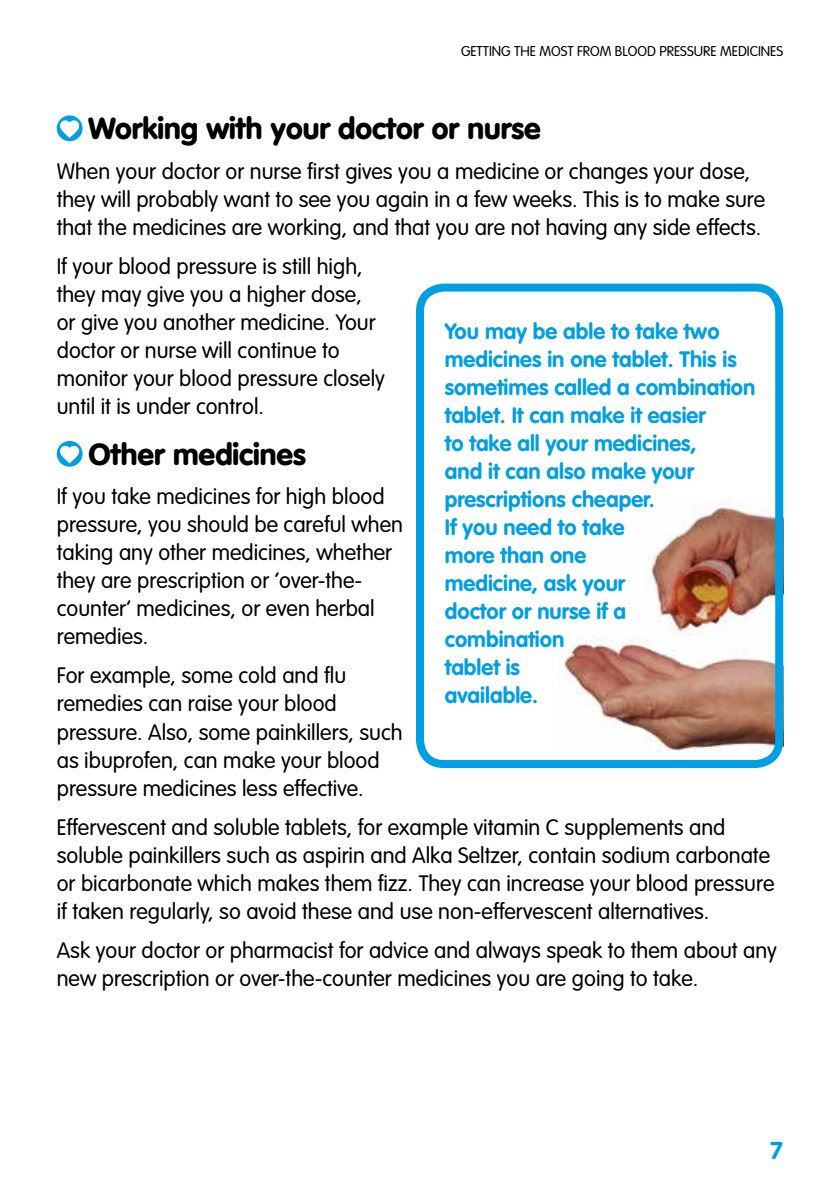
<style>
.page{position:relative;width:840px;height:1191px;background:#fff}
.page>*{position:absolute;margin:0;border:0;box-sizing:border-box;transform-origin:0 0}
.t1{font:900 30px "VAG Rounded";color:#000}
.t2{font:700 24px "VAG Rounded";color:#009fe3}
.t3{font:300 22px/28px "VAG Rounded";color:#000}
.t4{font:700 22px/28px "VAG Rounded";color:#009fe3}
.t5{font:300 14px "VAG Rounded";color:#000}
</style>
<div class="page">
<img style="left:559px;top:504px;width:223px;height:249px">
<div style="left:57px;top:115px;width:25px;height:26px;background:#009fe3;border-radius:50%"></div>
<svg style="left:60px;top:120px;width:19px;height:18px"></svg>
<div style="left:57px;top:441px;width:25px;height:26px;background:#009fe3;border-radius:50%"></div>
<svg style="left:60px;top:445px;width:19px;height:18px"></svg>
<div style="left:416px;top:283px;width:366px;height:485px;border:8px solid #009fe3;border-radius:24px"></div>
<p class="t5" style="left:461px;top:43px;width:323px">GETTING THE MOST FROM BLOOD PRESSURE MEDICINES</p>
<h1 class="t1" style="left:88px;top:110px;width:453px">Working with your doctor or nurse</h1>
<p class="t3" style="left:57px;top:157px;width:709px">When your doctor or nurse first gives you a medicine or changes your dose, they will probably want to see you again in a few weeks. This is to make sure that the medicines are working, and that you are not having any side effects.</p>
<p class="t3" style="left:57px;top:252px;width:329px">If your blood pressure is still high, they may give you a higher dose, or give you another medicine. Your doctor or nurse will continue to monitor your blood pressure closely until it is under control.</p>
<h1 class="t1" style="left:88px;top:436px;width:219px">Other medicines</h1>
<p class="t3" style="left:57px;top:482px;width:347px">If you take medicines for high blood pressure, you should be careful when taking any other medicines, whether they are prescription or ‘over-the&shy;counter’ medicines, or even herbal remedies.</p>
<p class="t3" style="left:57px;top:661px;width:347px">For example, some cold and flu remedies can raise your blood pressure. Also, some painkillers, such as ibuprofen, can make your blood pressure medicines less effective.</p>
<p class="t3" style="left:57px;top:813px;width:718px">Effervescent and soluble tablets, for example vitamin C supplements and soluble painkillers such as aspirin and Alka Seltzer, contain sodium carbonate or bicarbonate which makes them fizz. They can increase your blood pressure if taken regularly, so avoid these and use non-effervescent alternatives.</p>
<p class="t3" style="left:57px;top:936px;width:721px">Ask your doctor or pharmacist for advice and always speak to them about any new prescription or over-the-counter medicines you are going to take.</p>
<p class="t4" style="left:444px;top:317px;width:312px">You may be able to take two medicines in one tablet. This is sometimes called a combination tablet. It can make it easier<br>to take all your medicines,<br>and it can also make your prescriptions cheaper.<br>If you need to take<br>more than one<br>medicine, ask your<br>doctor or nurse if a<br>combination<br>tablet is<br>available.</p>
<p class="t2" style="left:769px;top:1136px;width:14px">7</p>
</div>
